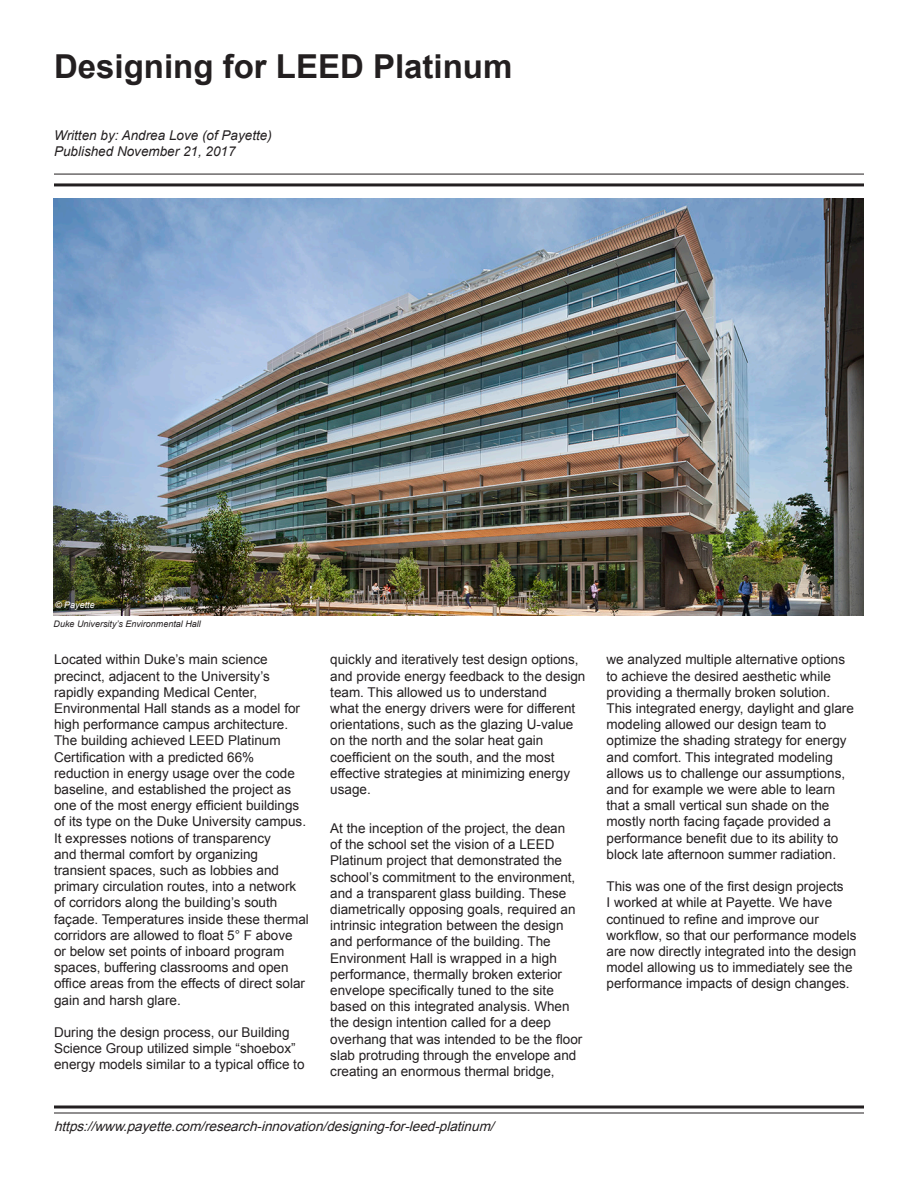
<style>
.page{position:relative;width:918px;height:1188px;background:#fff}
.page>*{position:absolute;margin:0;border:0;box-sizing:border-box;transform-origin:0 0}
.t1{font:700 33px "Arial";color:#231f20}
.t2{font:13.5px/16.2px "Arial";color:#231f20}
.t3{font:italic 13.5px "Arial";color:#231f20}
.t4{font:italic 13.5px "Arial";color:#231f20}
.t5{font:italic 9px "Arial";color:#231f20}
.t6{font:italic 9px "Arial";color:#fff}
</style>
<div class="page">
<hr style="left:54px;top:183px;width:810px;height:3px;background:#231f20">
<hr style="left:54px;top:174px;width:810px;height:1px;background:#231f20">
<hr style="left:54px;top:1106px;width:810px;height:2px;background:#231f20">
<hr style="left:54px;top:1113px;width:810px;height:1px;background:#231f20">
<img style="left:54px;top:199px;width:810px;height:417px">
<p class="t1" style="left:54px;top:44px;width:460px">Designing for LEED Platinum</p>
<p class="t4" style="left:54px;top:127px;width:219px">Written by: Andrea Love (of Payette)</p>
<p class="t4" style="left:54px;top:143px;width:183px">Published November 21, 2017</p>
<p class="t6" style="left:55px;top:599px;width:41px">© Payette</p>
<p class="t5" style="left:54px;top:619px;width:149px">Duke University’s Environmental Hall</p>
<p class="t2" style="left:54px;top:652px;width:256px">Located within Duke’s main science precinct, adjacent to the University’s rapidly expanding Medical Center, Environmental Hall stands as a model for high performance campus architecture.<br>The building achieved LEED Platinum Certification with a predicted 66% reduction in energy usage over the code baseline, and established the project as one of the most energy efficient buildings of its type on the Duke University campus.<br>It expresses notions of transparency<br>and thermal comfort by organizing transient spaces, such as lobbies and primary circulation routes, into a network of corridors along the building’s south façade. Temperatures inside these thermal corridors are allowed to float 5° F above<br>or below set points of inboard program spaces, buffering classrooms and open office areas from the effects of direct solar gain and harsh glare.</p>
<p class="t2" style="left:54px;top:1024px;width:252px">During the design process, our Building<br>Science Group utilized simple “shoebox” energy models similar to a typical office to</p>
<p class="t2" style="left:330px;top:652px;width:257px">quickly and iteratively test design options, and provide energy feedback to the design team. This allowed us to understand<br>what the energy drivers were for different orientations, such as the glazing U-value on the north and the solar heat gain coefficient on the south, and the most effective strategies at minimizing energy usage.</p>
<p class="t2" style="left:330px;top:820px;width:254px">At the inception of the project, the dean<br>of the school set the vision of a LEED Platinum project that demonstrated the school’s commitment to the environment, and a transparent glass building. These diametrically opposing goals, required an intrinsic integration between the design and performance of the building. The Environment Hall is wrapped in a high performance, thermally broken exterior envelope specifically tuned to the site based on this integrated analysis. When the design intention called for a deep overhang that was intended to be the floor slab protruding through the envelope and creating an enormous thermal bridge,</p>
<p class="t3" style="left:54px;top:1117px;width:446px">https://www.payette.com/research-innovation/designing-for-leed-platinum/</p>
<p class="t2" style="left:607px;top:652px;width:249px">we analyzed multiple alternative options to achieve the desired aesthetic while providing a thermally broken solution.<br>This integrated energy, daylight and glare modeling allowed our design team to optimize the shading strategy for energy and comfort. This integrated modeling allows us to challenge our assumptions, and for example we were able to learn that a small vertical sun shade on the mostly north facing façade provided a performance benefit due to its ability to block late afternoon summer radiation.</p>
<p class="t2" style="left:607px;top:878px;width:251px">This was one of the first design projects<br>I worked at while at Payette. We have continued to refine and improve our workflow, so that our performance models are now directly integrated into the design model allowing us to immediately see the performance impacts of design changes.</p>
</div>
